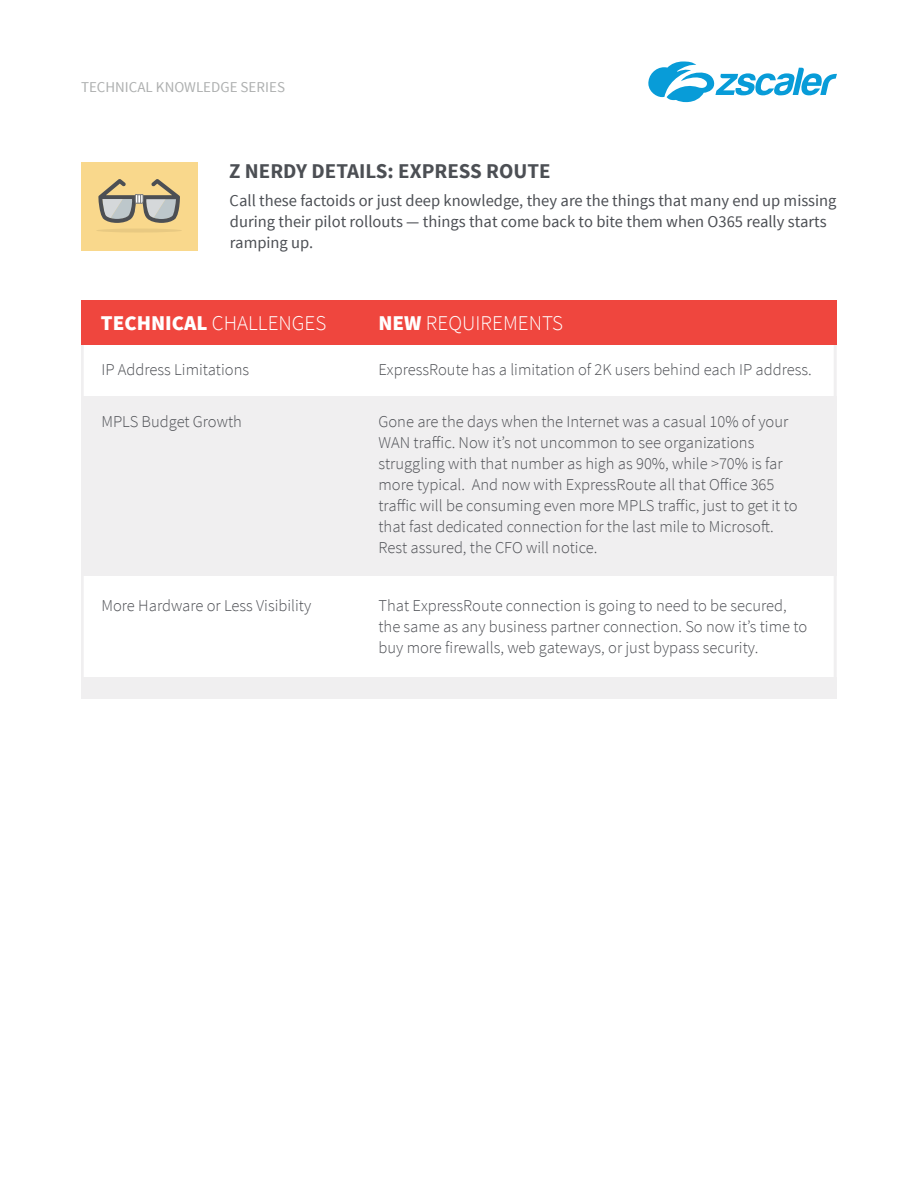
<style>
.page{position:relative;width:918px;height:1188px;background:#fff}
.page>*{position:absolute;margin:0;border:0;box-sizing:border-box;transform-origin:0 0}
.t1{font:300 21px "Source Sans Pro";color:#fff}
.t2{font:700 21px "Source Sans Pro";color:#4c4f54}
.t3{font:300 16.5px/21px "Source Sans Pro";color:#4d4f54}
.t4{font:16.5px/21px "Source Sans Pro";color:#4c4f54}
.t5{font:15px "Source Sans Pro";color:#aeb0b0}
.s1{font-weight:900}
</style>
<div class="page">
<svg style="left:648px;top:62px;width:189px;height:40px"></svg>
<div style="left:81px;top:396px;width:756px;height:179px;background:#f0eff0"></div>
<div style="left:81px;top:300px;width:756px;height:44px;background:#ef463e"></div>
<div style="left:81px;top:677px;width:756px;height:22px;background:#f0eff0"></div>
<div style="left:81px;top:163px;width:116px;height:88px;background:#f9d88c"></div>
<div style="left:96px;top:228px;width:86px;height:5px;background:#e8ca82;border-radius:50%"></div>
<svg style="left:98px;top:179px;width:82px;height:54px"></svg>
<p class="t5" style="left:81px;top:77px;width:206px">TECHNICAL KNOWLEDGE SERIES</p>
<p class="t2" style="left:229px;top:157px;width:323px">Z NERDY DETAILS: EXPRESS ROUTE</p>
<p class="t4" style="left:230px;top:190px;width:609px">Call these factoids or just deep knowledge, they are the things that many end up missing during their pilot rollouts — things that come back to bite them when O365 really starts ramping up.</p>
<p class="t1" style="left:101px;top:310px;width:227px"><span class="s1">TECHNICAL</span> CHALLENGES</p>
<p class="t1" style="left:379px;top:311px;width:186px"><span class="s1">NEW</span> REQUIREMENTS</p>
<p class="t3" style="left:101px;top:359px;width:149px">IP Address Limitations</p>
<p class="t3" style="left:378px;top:359px;width:435px">ExpressRoute has a limitation of 2K users behind each IP address.</p>
<p class="t3" style="left:378px;top:411px;width:421px">Gone are the days when the Internet was a casual 10% of your WAN traffic. Now it’s not uncommon to see organizations struggling with that number as high as 90%, while &gt;70% is far more typical. And now with ExpressRoute all that Office 365 traffic will be consuming even more MPLS traffic, just to get it to that fast dedicated connection for the last mile to Microsoft.<br>Rest assured, the CFO will notice.</p>
<p class="t3" style="left:101px;top:411px;width:142px">MPLS Budget Growth</p>
<p class="t3" style="left:101px;top:595px;width:211px">More Hardware or Less Visibility</p>
<p class="t3" style="left:378px;top:595px;width:430px">That ExpressRoute connection is going to need to be secured, the same as any business partner connection. So now it’s time to buy more firewalls, web gateways, or just bypass security.</p>
</div>
